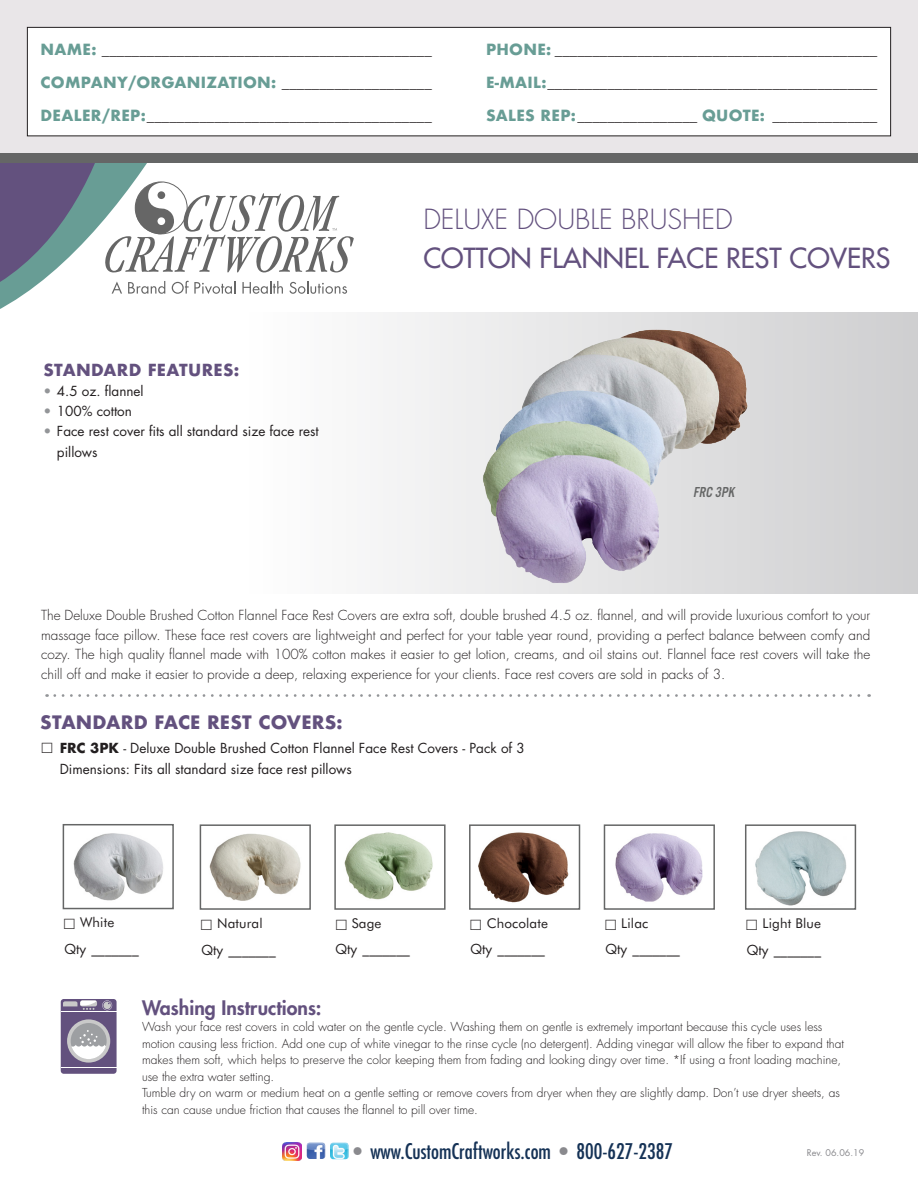
<style>
.page{position:relative;width:918px;height:1188px;background:#fff}
.page>*{position:absolute;margin:0;border:0;box-sizing:border-box;transform-origin:0 0}
.t1{font:27px "Futura";color:#63517e}
.t2{font:300 27px "Futura";color:#63517e}
.t3{font:condensed 21px "Futura";color:#153256}
.Table_Specs_Header{font:800 19.5px "Futura";color:#63517e}
.t4{font:700 18px "Futura";letter-spacing:.01em;color:#63517e}
.t5{font:700 16.2px "Futura";letter-spacing:.02em;color:#63517e}
.t6{font:700 15px "Minion Pro";color:#231f20}
.t7{font:700 15px "Futura";letter-spacing:.02em;color:#689d95}
.t8{font:italic 15px "Alternate Got No 3 D";color:#656666}
.Table_Specs_Text{font:300 13.5px/19.5px "Futura";color:#231f20;text-align:justify}
.t9{font:13.5px/20.2px "Futura";color:#231f20}
.t10{font:13.5px "Futura BT";letter-spacing:.01em;color:#231f20}
.Table_Specs_Header-2{font:300 12px/16.5px "Futura";color:#231f20}
.t11{font:9px "Futura";color:#8a8a8e}
.s1{font-family:"Futura";color:#689d95}
.s2{font-family:"Minion Pro";color:#231f20}
.s3{color:#939598}
.s4{font-weight:700}
.s5{color:#8a8a8e}
</style>
<div class="page">
<svg style="left:383px;top:313px;width:535px;height:281px;fill:#d4d4d6"></svg>
<svg style="left:55px;top:694px;width:815px;height:3px"></svg>
<svg style="left:0;top:162px;width:354px;height:147px"></svg>
<div style="left:135px;top:182px;width:53px;height:52px;border:1px solid #666;border-radius:50%"></div>
<div style="left:0;top:0;width:918px;height:154px;background:#e9e6e8"></div>
<div style="left:27px;top:27px;width:864px;height:109px;background:#fff"></div>
<div style="left:27px;top:27px;width:864px;height:109px;border:1px solid #231f20"></div>
<div style="left:0;top:153px;width:918px;height:9px;background:#656666"></div>
<img style="left:307px;top:1142px;width:18px;height:17px">
<img style="left:330px;top:1142px;width:19px;height:17px">
<img style="left:283px;top:1142px;width:18px;height:19px">
<div style="left:61px;top:999px;width:56px;height:75px;background:#63517e;border-radius:3px"></div>
<hr style="left:61px;top:1067px;width:56px;height:1px;background:#fff">
<hr style="left:61px;top:1012px;width:56px;height:1px;background:#fff">
<div style="left:67px;top:1019px;width:43px;height:44px;background:#c9c9c9;border-radius:50%"></div>
<div style="left:71px;top:1023px;width:36px;height:36px;background:#9d9fa2;border-radius:50%"></div>
<svg style="left:71px;top:1030px;width:35px;height:29px"></svg>
<svg style="left:63px;top:1000px;width:49px;height:10px"></svg>
<img style="left:344px;top:832px;width:89px;height:68px">
<div style="left:334px;top:824px;width:112px;height:86px;border:2px solid #656666"></div>
<img style="left:478px;top:832px;width:91px;height:71px">
<div style="left:469px;top:824px;width:111px;height:86px;border:2px solid #656666"></div>
<img style="left:615px;top:833px;width:88px;height:69px">
<div style="left:604px;top:824px;width:111px;height:86px;border:2px solid #656666"></div>
<img style="left:73px;top:833px;width:90px;height:68px">
<div style="left:63px;top:824px;width:111px;height:85px;border:2px solid #656666"></div>
<img style="left:755px;top:831px;width:92px;height:75px">
<div style="left:745px;top:824px;width:111px;height:86px;border:2px solid #656666"></div>
<img style="left:209px;top:833px;width:92px;height:68px">
<div style="left:200px;top:824px;width:111px;height:86px;border:2px solid #656666"></div>
<img style="left:428px;top:312px;width:373px;height:282px">
<p class="t6" style="left:40px;top:39px;width:393px"><span class="s1">NAME:</span> ____________________________________________</p>
<p class="t7" style="left:40px;top:71px;width:393px">COMPANY/ORGANIZATION: <span class="s2">____________________</span></p>
<p class="t6" style="left:40px;top:105px;width:393px"><span class="s1">DEALER/REP:</span>______________________________________</p>
<p class="t6" style="left:486px;top:39px;width:393px"><span class="s1">PHONE:</span> ___________________________________________</p>
<p class="t6" style="left:486px;top:72px;width:393px"><span class="s1">E-MAIL:</span>____________________________________________</p>
<p class="t6" style="left:486px;top:105px;width:393px"><span class="s1">SALES REP:</span>________________ <span class="s1">QUOTE:</span> ______________</p>
<p class="t5" style="left:43px;top:358px;width:197px">STANDARD FEATURES:</p>
<p class="t9" style="left:43px;top:381px;width:102px"><span class="s3">•</span> 4.5 oz. flannel</p>
<p class="t9" style="left:43px;top:401px;width:90px"><span class="s3">•</span> 100% cotton</p>
<p class="t9" style="left:57px;top:421px;width:263px;text-indent:-14px"><span class="s3">•</span> Face rest cover fits all standard size face rest pillows</p>
<p class="t2" style="left:423px;top:201px;width:311px">DELUXE DOUBLE BRUSHED</p>
<p class="t1" style="left:423px;top:240px;width:468px">COTTON FLANNEL FACE REST COVERS</p>
<p class="t8" style="left:693px;top:484px;width:46px">FRC 3PK</p>
<p class="Table_Specs_Text" style="left:41px;top:606px;width:831px">The Deluxe Double Brushed Cotton Flannel Face Rest Covers are extra soft, double brushed 4.5 oz. flannel, and will provide luxurious comfort to your massage face pillow. These face rest covers are lightweight and perfect for your table year round, providing a perfect balance between comfy and cozy. The high quality flannel made with 100% cotton makes it easier to get lotion, creams, and oil stains out. Flannel face rest covers will take the chill off and make it easier to provide a deep, relaxing experience for your clients. Face rest covers are sold in packs of 3.</p>
<p class="t4" style="left:40px;top:709px;width:304px">STANDARD FACE REST COVERS:</p>
<p class="t9" style="left:40px;top:738px;width:486px">□ <span class="s4">FRC 3PK</span> - Deluxe Double Brushed Cotton Flannel Face Rest Covers - Pack of 3</p>
<p class="t9" style="left:60px;top:759px;width:294px">Dimensions: Fits all standard size face rest pillows</p>
<p class="t10" style="left:80px;top:914px;width:36px">White</p>
<p class="t10" style="left:217px;top:915px;width:47px">Natural</p>
<p class="t10" style="left:352px;top:915px;width:31px">Sage</p>
<p class="t10" style="left:487px;top:915px;width:63px">Chocolate</p>
<p class="t10" style="left:621px;top:915px;width:28px">Lilac</p>
<p class="t10" style="left:763px;top:915px;width:60px">Light Blue</p>
<p class="t9" style="left:65px;top:939px;width:76px">Qty _______</p>
<p class="t9" style="left:202px;top:939px;width:76px">Qty _______</p>
<p class="t9" style="left:336px;top:939px;width:76px">Qty _______</p>
<p class="t9" style="left:471px;top:939px;width:76px">Qty _______</p>
<p class="t9" style="left:606px;top:939px;width:76px">Qty _______</p>
<p class="t9" style="left:747px;top:939px;width:76px">Qty _______</p>
<p class="Table_Specs_Header" style="left:142px;top:995px;width:181px">Washing Instructions:</p>
<p class="Table_Specs_Header-2" style="left:142px;top:1019px;width:704px">Wash your face rest covers in cold water on the gentle cycle. Washing them on gentle is extremely important because this cycle uses less motion causing less friction. Add one cup of white vinegar to the rinse cycle (no detergent). Adding vinegar will allow the fiber to expand that makes them soft, which helps to preserve the color keeping them from fading and looking dingy over time. *If using a front loading machine, use the extra water setting.<br>Tumble dry on warm or medium heat on a gentle setting or remove covers from dryer when they are slightly damp. Don’t use dryer sheets, as this can cause undue friction that causes the flannel to pill over time.</p>
<p class="t3" style="left:353px;top:1138px;width:321px"><span class="s5">•</span> www.CustomCraftworks.com <span class="s5">•</span> 800-627-2387</p>
<p class="t11" style="left:807px;top:1147px;width:59px">Rev. 06.06.19</p>
</div>
